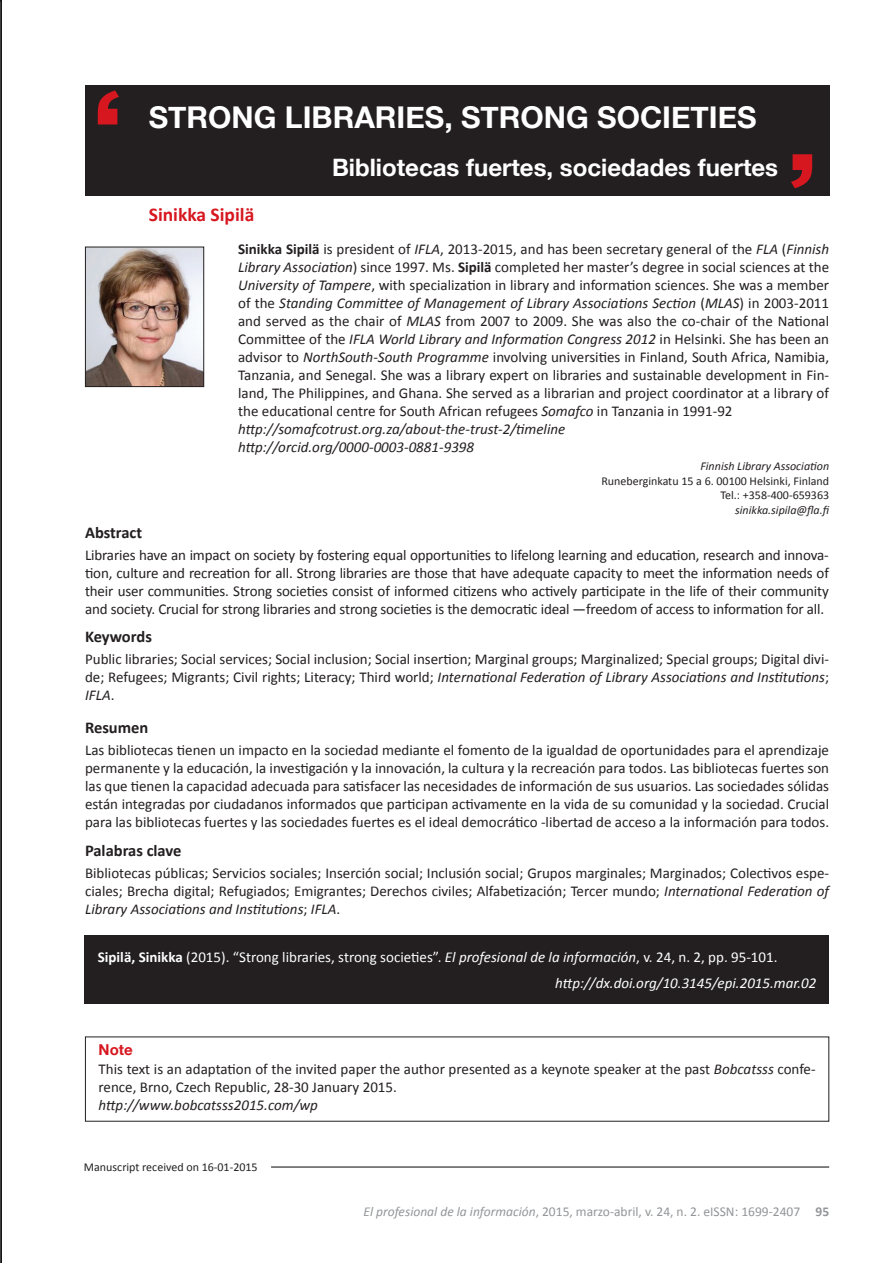
<style>
.page{position:relative;width:893px;height:1263px;background:#fff}
.page>*{position:absolute;margin:0;border:0;box-sizing:border-box;transform-origin:0 0}
.t1{font:700 30px "Helvetica Neue";color:#fff}
.t2{font:700 24px "Helvetica Neue";color:#fff}
.t3{font:700 19.5px "Calibri";color:#d7171f}
.t4{font:700 16.5px "Calibri";color:#231f20}
.t5{font:15px/18px "Calibri";color:#231f20;text-align:justify}
.t6{font:italic 15px/26.5px "Calibri";color:#fff}
.t7{font:italic 15px "Calibri";color:#231f20}
.t8{font:700 15px "Helvetica Neue";color:#d7171f}
.t9{font:13.5px "Calibri";color:#939598}
.t10{font:12px/14.4px "Calibri";color:#231f20;text-align:right}
.t11{font:italic 12px "Calibri";color:#231f20}
.s1{font-weight:700}
.s2{font-style:italic}
.s3{font-weight:700;font-style:normal}
.s4{font-style:normal}
</style>
<div class="page">
<img style="left:0;top:0;width:2px;height:1263px">
<div style="left:84px;top:935px;width:744px;height:69px;background:#231f20"></div>
<div style="left:85px;top:85px;width:744px;height:111px;background:#231f20"></div>
<svg style="left:791px;top:154px;width:21px;height:34px"></svg>
<svg style="left:98px;top:90px;width:21px;height:34px"></svg>
<img style="left:87px;top:249px;width:115px;height:136px">
<div style="left:85px;top:247px;width:119px;height:140px;border:1px solid #231f20"></div>
<hr style="left:271px;top:1166px;width:558px;height:1px;background:#231f20">
<h1 class="t1" style="left:149px;top:94px;width:606px">Strong libraries, strong societies</h1>
<h2 class="t2" style="left:332px;top:149px;width:448px">Bibliotecas fuertes, sociedades fuertes</h2>
<h3 class="t3" style="left:149px;top:202px;width:107px">Sinikka Sipilä</h3>
<p class="t5" style="left:238px;top:240px;width:593px;text-align:left"><span class="s1">Sinikka Sipilä</span> is president of <span class="s2">IFLA</span>, 2013-2015, and has been secretary general of the <span class="s2">FLA</span> (<span class="s2">Finnish Library Association</span>) since 1997. Ms. <span class="s1">Sipilä</span> completed her master’s degree in social sciences at the <span class="s2">University of Tampere</span>, with specialization in library and information sciences. She was a member of the <span class="s2">Standing Committee of Management of Library Associations Section</span> (<span class="s2">MLAS</span>) in 2003-2011 and served as the chair of <span class="s2">MLAS</span> from 2007 to 2009. She was also the co-chair of the National Committee of the <span class="s2">IFLA World Library and Information Congress 2012</span> in Helsinki. She has been an advisor to <span class="s2">NorthSouth-South Programme</span> involving universities in Finland, South Africa, Namibia, Tanzania, and Senegal. She was a library expert on libraries and sustainable development in Fin&shy;land, The Philippines, and Ghana. She served as a librarian and project coordinator at a library of the educational centre for South African refugees <span class="s2">Somafco</span> in Tanzania in 1991-92 <span class="s2">http://somafcotrust.org.za/about-the-trust-2/timeline<br>http://orcid.org/0000-0003-0881-9398</span></p>
<p class="t11" style="left:700px;top:458px;width:130px">Finnish Library Association</p>
<p class="t10" style="left:601px;top:473px;width:229px">Runeberginkatu 15 a 6. 00100 Helsinki, Finland<br>Tel.: +358-400-659363</p>
<p class="t11" style="left:735px;top:501px;width:97px">sinikka.sipila@fla.fi</p>
<p class="t4" style="left:85px;top:521px;width:59px">Abstract</p>
<p class="t5" style="left:85px;top:546px;width:745px">Libraries have an impact on society by fostering equal opportunities to lifelong learning and education, research and innova&shy;tion, culture and recreation for all. Strong libraries are those that have adequate capacity to meet the information needs of their user communities. Strong societies consist of informed citizens who actively participate in the life of their community and society. Crucial for strong libraries and strong societies is the democratic ideal —freedom of access to information for all.</p>
<p class="t4" style="left:85px;top:626px;width:68px">Keywords</p>
<p class="t5" style="left:85px;top:650px;width:746px">Public libraries; Social services; Social inclusion; Social insertion; Marginal groups; Marginalized; Special groups; Digital divi&shy;de; Refugees; Migrants; Civil rights; Literacy; Third world; <span class="s2">International Federation of Library Associations and Institutions</span>; <span class="s2">IFLA</span>.</p>
<p class="t4" style="left:85px;top:717px;width:65px">Resumen</p>
<p class="t5" style="left:85px;top:741px;width:746px">Las bibliotecas tienen un impacto en la sociedad mediante el fomento de la igualdad de oportunidades para el aprendizaje permanente y la educación, la investigación y la innovación, la cultura y la recreación para todos. Las bibliotecas fuertes son las que tienen la capacidad adecuada para satisfacer las necesidades de información de sus usuarios. Las sociedades sólidas están integradas por ciudadanos informados que participan activamente en la vida de su comunidad y la sociedad. Crucial para las bibliotecas fuertes y las sociedades fuertes es el ideal democrático -libertad de acceso a la información para todos.</p>
<p class="t4" style="left:85px;top:839px;width:98px">Palabras clave</p>
<p class="t5" style="left:85px;top:864px;width:746px">Bibliotecas públicas; Servicios sociales; Inserción social; Inclusión social; Grupos marginales; Marginados; Colectivos espe&shy;ciales; Brecha digital; Refugiados; Emigrantes; Derechos civiles; Alfabetización; Tercer mundo; <span class="s2">International Federation of Library Associations and Institutions</span>; <span class="s2">IFLA</span>.</p>
<p class="t6" style="left:555px;top:943px;width:263px;text-indent:-457px"><span class="s3">Sipilä, Sinikka</span> <span class="s4">(2015). “Strong libraries, strong societies”.</span> El profesional de la información<span class="s4">, v. 24, n. 2, pp. 95-101. </span>http://dx.doi.org/10.3145/epi.2015.mar.02</p>
<p class="t8" style="left:99px;top:1038px;width:36px">Note</p>
<p class="t5" style="left:99px;top:1060px;width:719px">This text is an adaptation of the invited paper the author presented as a keynote speaker at the past <span class="s2">Bobcatsss</span> confe&shy;rence, Brno, Czech Republic, 28-30 January 2015.</p>
<p class="t7" style="left:99px;top:1095px;width:221px">http://www.bobcatsss2015.com/wp</p>
<p class="t10" style="left:84px;top:1160px;width:175px">Manuscript received on 16-01-2015</p>
<p class="t9" style="left:363px;top:1203px;width:467px"><span class="s2">El profesional de la información</span>, 2015, marzo-abril, v. 24, n. 2. eISSN: 1699-2407 <span class="s1">95</span></p>
</div>
